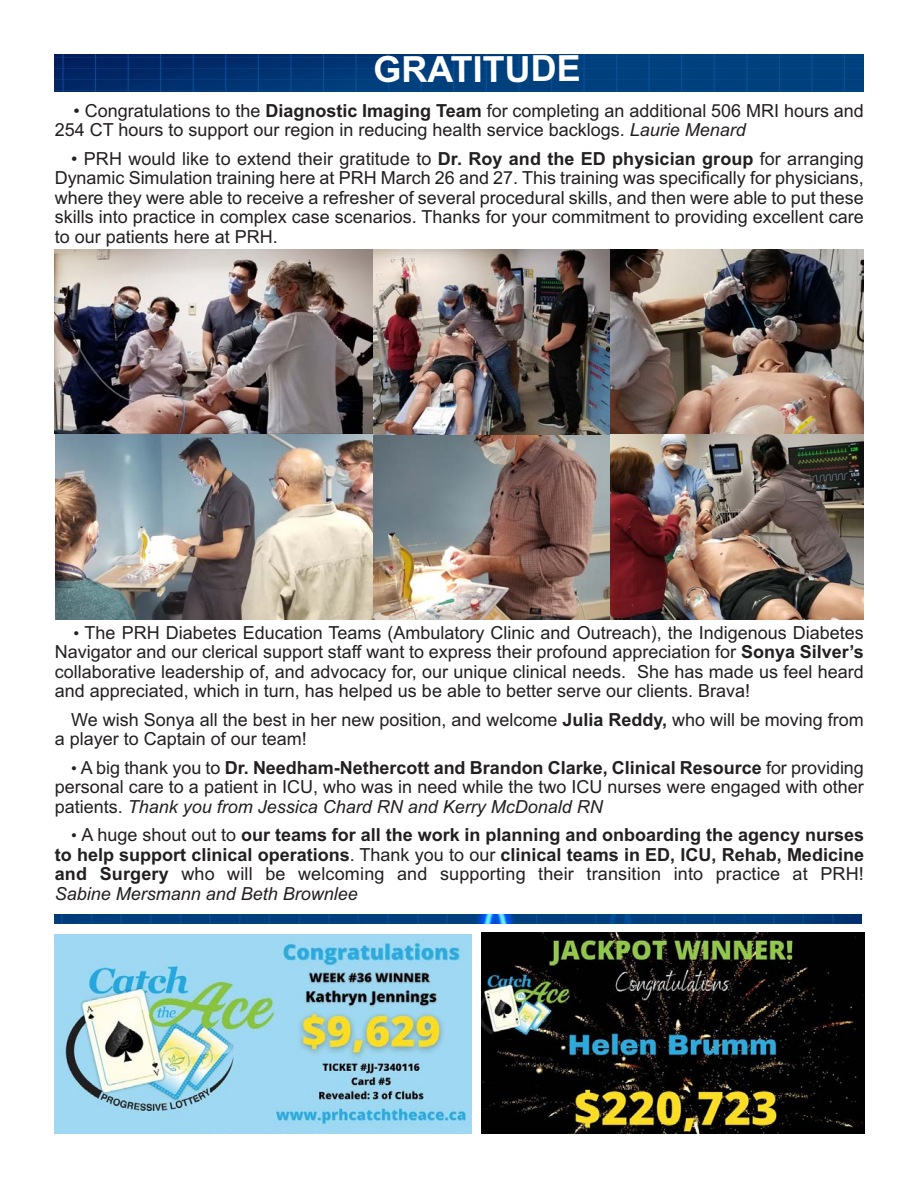
<style>
.page{position:relative;width:918px;height:1188px;background:#fff}
.page>*{position:absolute;margin:0;border:0;box-sizing:border-box;transform-origin:0 0}
.t1{font:700 36px "Arial";letter-spacing:-.005em;color:#fff}
.t2{font:18px/19.5px "Arial";color:#231f20;text-align:justify}
.t3{font:700 18px/19.5px "Arial";color:#231f20;text-align:justify}
.s1{font-weight:700}
.s2{font-style:italic}
.s3{font-size:16.5px}
.s4{font-weight:400;font-size:16.5px}
.s5{font-weight:400}
.s6{font-weight:400;font-style:italic}
</style>
<div class="page">
<img style="left:55px;top:250px;width:809px;height:370px">
<img style="left:54px;top:54px;width:809px;height:38px">
<img style="left:373px;top:250px;width:238px;height:185px">
<img style="left:611px;top:250px;width:253px;height:185px">
<img style="left:55px;top:435px;width:318px;height:185px">
<img style="left:373px;top:435px;width:238px;height:185px">
<img style="left:611px;top:435px;width:252px;height:185px">
<img style="left:55px;top:915px;width:806px;height:8px">
<img style="left:55px;top:935px;width:416px;height:199px">
<img style="left:482px;top:933px;width:382px;height:201px">
<p class="t1" style="left:373px;top:56px;width:209px">GRATITUDE</p>
<p class="t2" style="left:55px;top:102px;width:811px;text-indent:19px">• Congratulations to the <span class="s1">Diagnostic Imaging Team</span> for completing an additional 506 MRI hours and<br>254 CT hours to support our region in reducing health service backlogs. <span class="s2">Laurie Menard</span></p>
<p class="t2" style="left:55px;top:150px;width:811px;text-indent:17px">• PRH would like to extend their gratitude to <span class="s1">Dr. Roy and the ED physician group</span> for arranging Dynamic Simulation training here at PRH March 26 and 27. This training was specifically for physicians, where they were able to receive a refresher of several procedural skills, and then were able to put these skills into practice in complex case scenarios. Thanks for your commitment to providing excellent care to our patients here at PRH.</p>
<p class="t2" style="left:55px;top:625px;width:811px;text-indent:19px"><span class="s3">•</span> The PRH Diabetes Education Teams (Ambulatory Clinic and Outreach), the Indigenous Diabetes Navigator and our clerical support staff want to express their profound appreciation for <span class="s1">Sonya Silver’s </span>collaborative leadership of, and advocacy for, our unique clinical needs. She has made us feel heard and appreciated, which in turn, has helped us be able to better serve our clients. Brava!</p>
<p class="t2" style="left:55px;top:712px;width:811px;text-indent:17px">We wish Sonya all the best in her new position, and welcome <span class="s1">Julia Reddy,</span> who will be moving from a player to Captain of our team!</p>
<p class="t2" style="left:55px;top:760px;width:811px;text-indent:17px"><span class="s3">•</span> A big thank you to <span class="s1">Dr. Needham-Nethercott and Brandon Clarke, Clinical Resource</span> for providing personal care to a patient in ICU, who was in need while the two ICU nurses were engaged with other patients. <span class="s2">Thank you from Jessica Chard RN and Kerry McDonald RN</span></p>
<p class="t3" style="left:55px;top:827px;width:811px;text-indent:17px"><span class="s4">•</span> <span class="s5">A huge shout out to</span> our teams for all the work in planning and onboarding the agency nurses to help support clinical operations<span class="s5">. Thank you to our</span> clinical teams in ED, ICU, Rehab, Medicine and Surgery <span class="s5">who will be welcoming and supporting their transition into practice at PRH!<br></span><span class="s6">Sabine Mersmann and Beth Brownlee</span></p>
</div>
